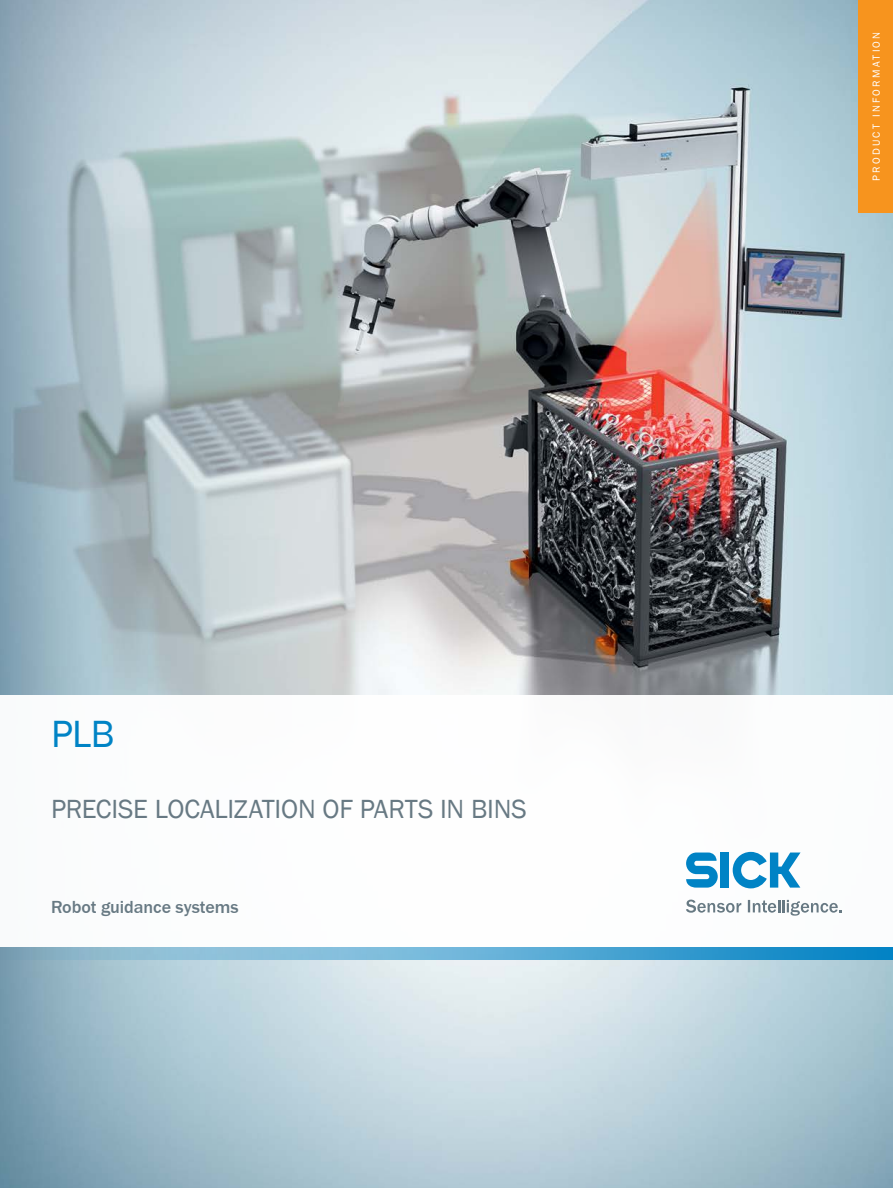
<style>
.page{position:relative;width:893px;height:1188px;background:#fff}
.page>*{position:absolute;margin:0;border:0;box-sizing:border-box;transform-origin:0 0}
.t1{font:39px "SICK Franklin";color:#0083c5}
.t2{font:27px "SICK Franklin";letter-spacing:-.01em;color:#677983}
.t3{font:500 18px "SICK Franklin";color:#677983}
.t4{font:10.5px "SICK Franklin";letter-spacing:.215em;color:#fff}
</style>
<div class="page">
<img style="left:0;top:0;width:893px;height:1188px">
<div style="left:0;top:695px;width:893px;height:252px;background:#fff"></div>
<svg style="left:0;top:947px;width:893px;height:12px;background:#5fabd1"></svg>
<svg style="left:686px;top:853px;width:32px;height:35px"></svg>
<div style="left:721px;top:853px;width:8px;height:35px;background:#0083c5"></div>
<svg style="left:733px;top:852px;width:67px;height:36px"></svg>
<svg style="left:686px;top:900px;width:55px;height:13px"></svg>
<svg style="left:748px;top:900px;width:94px;height:16px"></svg>
<div style="left:859px;top:0;width:34px;height:213px;background:#f7941e"></div>
<h1 class="t1" style="left:51px;top:709px;width:65px">PLB</h1>
<p class="t2" style="left:51px;top:792px;width:477px">PRECISE LOCALIZATION OF PARTS IN BINS</p>
<p class="t3" style="left:51px;top:896px;width:189px">Robot guidance systems</p>
<p class="t4" style="left:870px;top:181px;width:151px;rotate:-90deg">PRODUCT INFORMATION</p>
</div>
